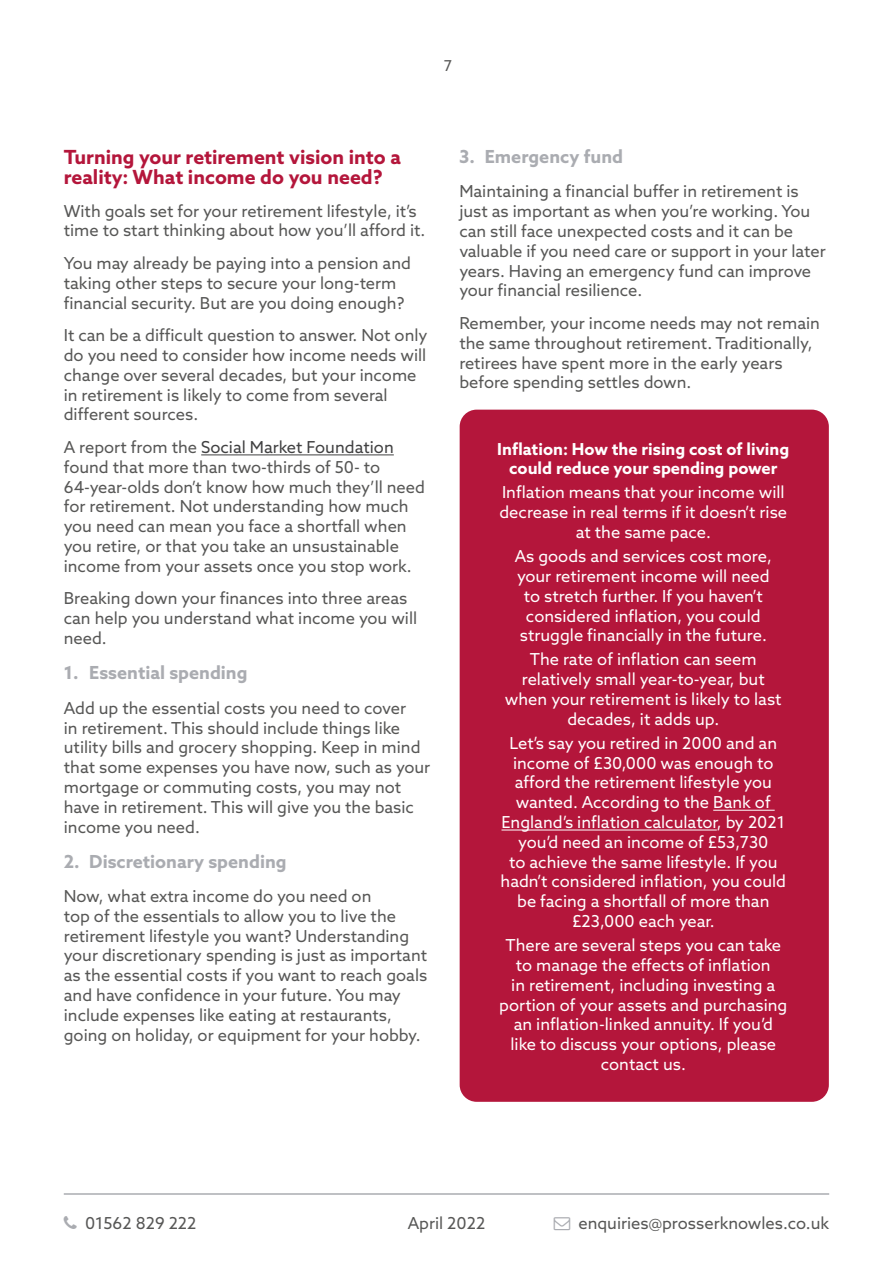
<style>
.page{position:relative;width:893px;height:1263px;background:#fff}
.page>*{position:absolute;margin:0;border:0;box-sizing:border-box;transform-origin:0 0}
.t1{font:700 19.5px/19.8px "Azo Sans";color:#b4163b}
.t2{font:700 18px "Azo Sans";color:#aaacb1}
.t3{font:16.5px/19.8px "Azo Sans";color:#575756}
.t4{font:16.5px/19.8px "Azo Sans";color:#fff;text-align:center}
.t5{font:700 16.5px/19.8px "Azo Sans";color:#fff;text-align:center}
.t6{font:15px "Azo Sans";color:#575756}
.s1{color:#414142}
</style>
<div class="page">
<hr style="left:64px;top:1193px;width:765px;height:2px;background:#aaacb1">
<hr style="left:201px;top:454px;width:193px;height:1px;background:#414142">
<div style="left:460px;top:410px;width:369px;height:692px;background:#b4163b;border-radius:17px"></div>
<hr style="left:713px;top:810px;width:62px;height:1px;background:#fff">
<hr style="left:501px;top:830px;width:216px;height:1px;background:#fff">
<p class="t6" style="left:444px;top:56px;width:10px">7</p>
<p class="t1" style="left:64px;top:147px;width:339px">Turning your retirement vision into a reality: What income do you need?</p>
<p class="t3" style="left:64px;top:201px;width:363px">With goals set for your retirement lifestyle, it’s time to start thinking about how you’ll afford it.</p>
<p class="t3" style="left:64px;top:253px;width:349px">You may already be paying into a pension and taking other steps to secure your long-term financial security. But are you doing enough?</p>
<p class="t3" style="left:64px;top:325px;width:365px">It can be a difficult question to answer. Not only do you need to consider how income needs will change over several decades, but your income in retirement is likely to come from several different sources.</p>
<p class="t3" style="left:64px;top:437px;width:363px">A report from the <span class="s1">Social Market Foundation </span>found that more than two-thirds of 50- to 64-year-olds don’t know how much they’ll need for retirement. Not understanding how much you need can mean you face a shortfall when you retire, or that you take an unsustainable income from your assets once you stop work.</p>
<p class="t3" style="left:64px;top:588px;width:355px">Breaking down your finances into three areas can help you understand what income you will need.</p>
<p class="t2" style="left:64px;top:661px;width:185px">1. Essential spending</p>
<p class="t3" style="left:64px;top:698px;width:368px">Add up the essential costs you need to cover<br>in retirement. This should include things like utility bills and grocery shopping. Keep in mind that some expenses you have now, such as your mortgage or commuting costs, you may not have in retirement. This will give you the basic income you need.</p>
<p class="t2" style="left:64px;top:849px;width:224px">2. Discretionary spending</p>
<p class="t3" style="left:64px;top:886px;width:365px">Now, what extra income do you need on<br>top of the essentials to allow you to live the retirement lifestyle you want? Understanding your discretionary spending is just as important as the essential costs if you want to reach goals and have confidence in your future. You may include expenses like eating at restaurants, going on holiday, or equipment for your hobby.</p>
<p class="t2" style="left:459px;top:145px;width:165px">3. Emergency fund</p>
<p class="t3" style="left:459px;top:181px;width:368px">Maintaining a financial buffer in retirement is just as important as when you’re working. You can still face unexpected costs and it can be valuable if you need care or support in your later years. Having an emergency fund can improve your financial resilience.</p>
<p class="t3" style="left:459px;top:313px;width:362px">Remember, your income needs may not remain the same throughout retirement. Traditionally, retirees have spent more in the early years before spending settles down.</p>
<p class="t5" style="left:497px;top:438px;width:294px">Inflation: How the rising cost of living could reduce your spending power</p>
<p class="t4" style="left:499px;top:482px;width:289px">Inflation means that your income will decrease in real terms if it doesn’t rise at the same pace.</p>
<p class="t4" style="left:515px;top:546px;width:259px">As goods and services cost more, your retirement income will need to stretch further. If you haven’t considered inflation, you could struggle financially in the future.</p>
<p class="t4" style="left:505px;top:649px;width:278px">The rate of inflation can seem relatively small year-to-year, but when your retirement is likely to last decades, it adds up.</p>
<p class="t4" style="left:501px;top:733px;width:287px">Let’s say you retired in 2000 and an income of £30,000 was enough to afford the retirement lifestyle you wanted. According to the Bank of England’s inflation calculator, by 2021 you’d need an income of £53,730<br>to achieve the same lifestyle. If you hadn’t considered inflation, you could be facing a shortfall of more than £23,000 each year.</p>
<p class="t4" style="left:499px;top:935px;width:290px">There are several steps you can take to manage the effects of inflation<br>in retirement, including investing a portion of your assets and purchasing an inflation-linked annuity. If you’d like to discuss your options, please contact us.</p>
<p class="t3" style="left:85px;top:1213px;width:113px">01562 829 222</p>
<p class="t3" style="left:578px;top:1213px;width:252px">enquiries@prosserknowles.co.uk</p>
<p class="t3" style="left:408px;top:1213px;width:79px">April 2022</p>
</div>
